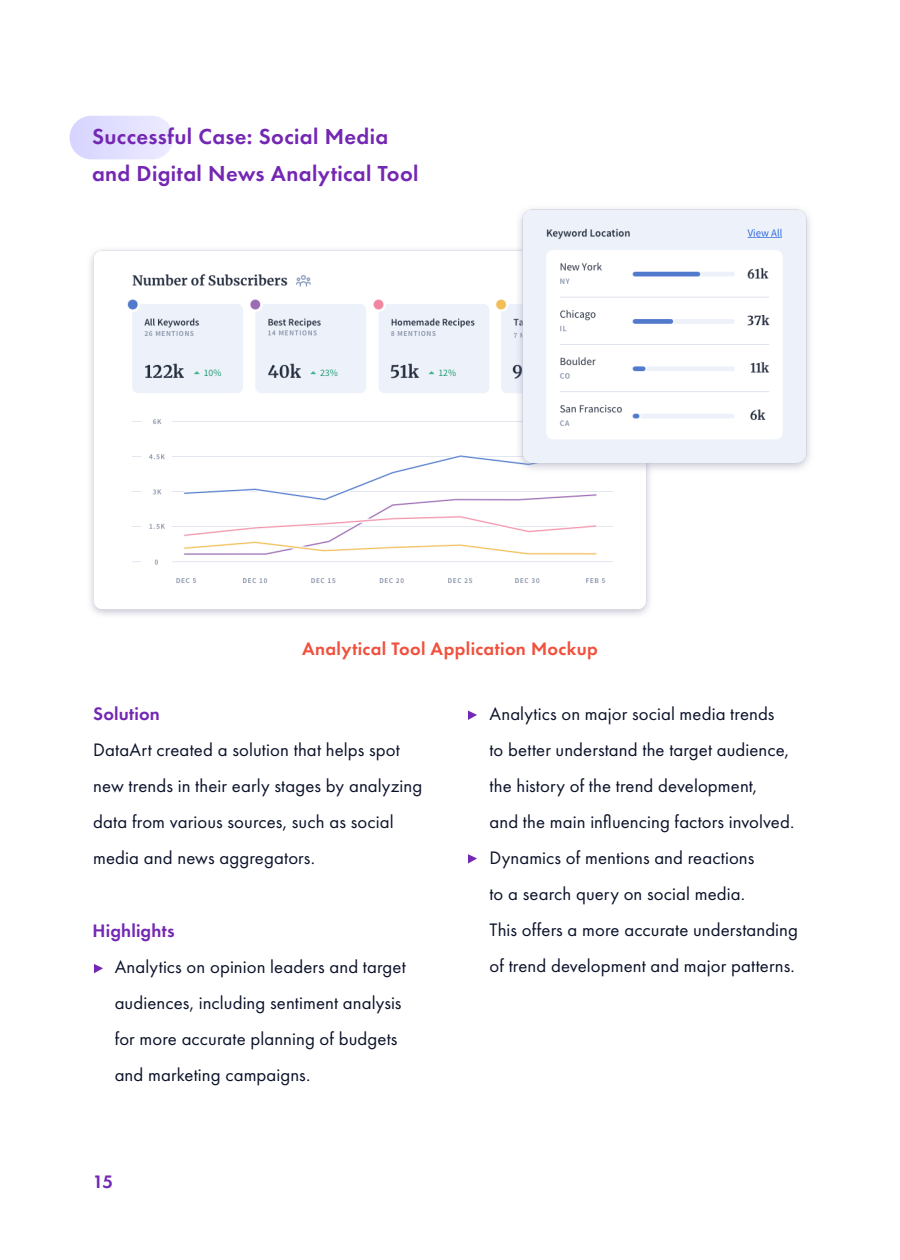
<style>
.page{position:relative;width:900px;height:1260px;background:#fff}
.page>*{position:absolute;margin:0;border:0;box-sizing:border-box;transform-origin:0 0}
.t1{font:600 22.5px/37.5px "DA Futura PT";letter-spacing:.015em;color:#7427b3}
.t2{font:18.75px/36px "DA Futura PT";letter-spacing:.005em;color:#0a1129}
.t3{font:600 18.75px "DA Futura PT";letter-spacing:.02em;color:#f0503c}
.t4{font:600 18.75px "DA Futura PT";letter-spacing:.01em;color:#7427b3}
</style>
<div class="page">
<img style="left:90px;top:249px;width:560px;height:366px">
<img style="left:509px;top:209px;width:301px;height:270px">
<svg style="left:94px;top:964px;width:9px;height:9px"></svg>
<svg style="left:468px;top:711px;width:9px;height:9px"></svg>
<svg style="left:468px;top:854px;width:9px;height:10px"></svg>
<div style="left:70px;top:116px;width:104px;height:43px;background:#e2e0ff;border-radius:22px"></div>
<p class="t1" style="left:92px;top:117px;width:328px">Successful Case: Social Media and Digital News Analytical Tool</p>
<p class="t3" style="left:302px;top:637px;width:297px">Analytical Tool Application Mockup</p>
<p class="t4" style="left:93px;top:702px;width:68px">Solution</p>
<p class="t2" style="left:93px;top:732px;width:331px">DataArt created a solution that helps spot new trends in their early stages by analyzing data from various sources, such as social media and news aggregators.</p>
<p class="t4" style="left:93px;top:919px;width:84px">Highlights</p>
<p class="t2" style="left:115px;top:948px;width:293px">Analytics on opinion leaders and target audiences, including sentiment analysis for more accurate planning of budgets and marketing campaigns.</p>
<p class="t4" style="left:93px;top:1170px;width:22px">15</p>
<p class="t2" style="left:490px;top:696px;width:310px">Analytics on major social media trends<br>to better understand the target audience, the history of the trend development,<br>and the main influencing factors involved.<br>Dynamics of mentions and reactions<br>to a search query on social media.<br>This offers a more accurate understanding of trend development and major patterns.</p>
</div>
